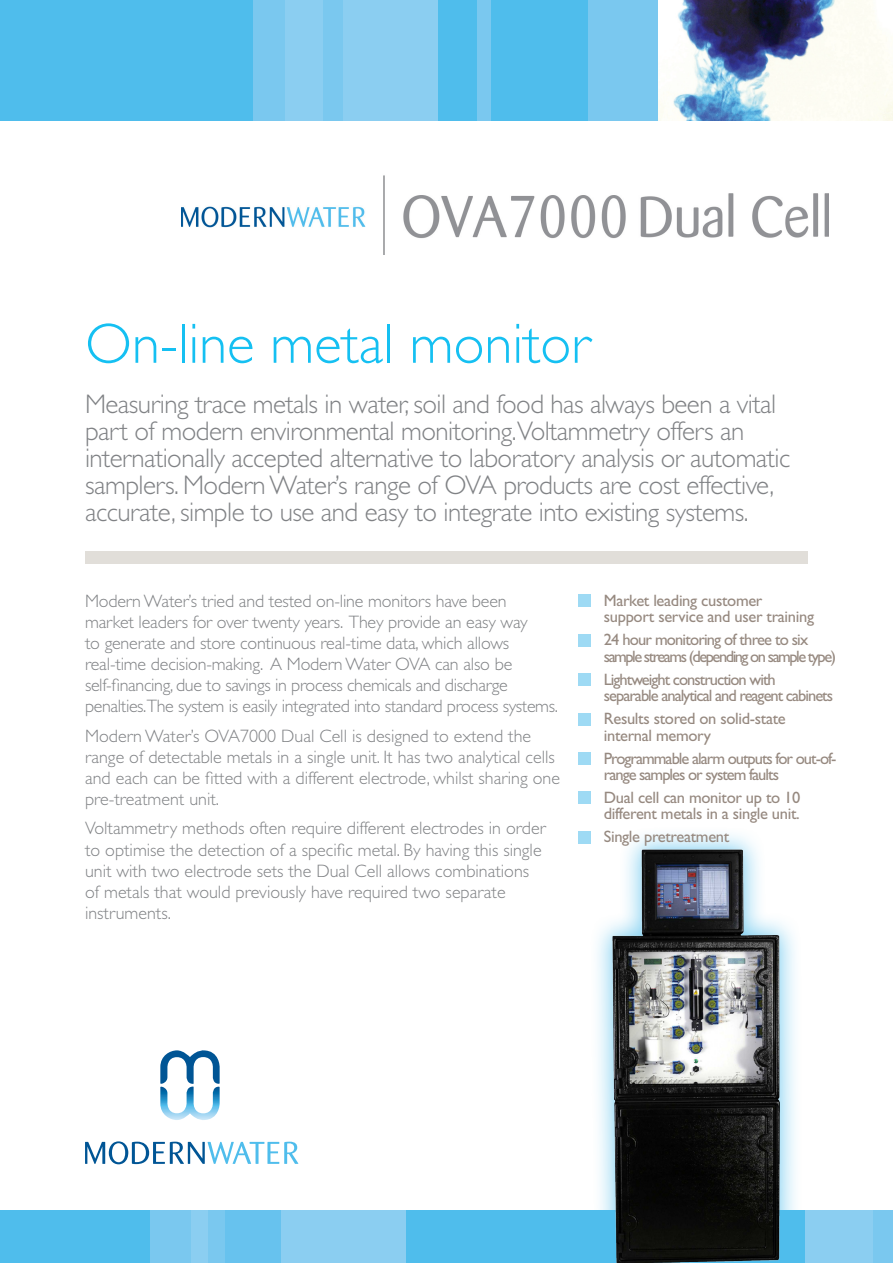
<style>
.page{position:relative;width:893px;height:1263px;background:#fff}
.page>*{position:absolute;margin:0;border:0;box-sizing:border-box;transform-origin:0 0}
.t1{font:300 57px "Gill Sans";color:#15c0f2}
.t2{font:300 27px/27px "Gill Sans";letter-spacing:-.02em;color:#808285}
.t3{font:300 18px/21px "Gill Sans";color:#808285}
.t4{font:16.5px/16.5px "Gill Sans";letter-spacing:-.02em;color:#968980}
.t5{font:16.5px/16.5px "Gill Sans";letter-spacing:-.05em;color:#968980}
.t6{font:16.5px/16.5px "Gill Sans";letter-spacing:-.09em;color:#968980}
</style>
<div class="page">
<div style="left:191px;top:1210px;width:215px;height:53px;background:#8bcef1"></div>
<div style="left:0;top:1210px;width:173px;height:53px;background:#4fbdec"></div>
<div style="left:151px;top:1210px;width:40px;height:53px;background:#7ac8ef"></div>
<div style="left:208px;top:1210px;width:17px;height:53px;background:#7ac8ef"></div>
<div style="left:406px;top:1210px;width:399px;height:53px;background:#4fbdec"></div>
<div style="left:805px;top:1210px;width:68px;height:53px;background:#8bcef1"></div>
<div style="left:873px;top:1210px;width:20px;height:53px;background:#7ac8ef"></div>
<div style="left:225px;top:1210px;width:56px;height:53px;background:#67c2ee"></div>
<svg style="left:160px;top:1050px;width:60px;height:70px"></svg>
<svg style="left:85px;top:1141px;width:213px;height:23px"></svg>
<div style="left:0;top:0;width:253px;height:120px;background:#4fbdec"></div>
<div style="left:310px;top:0;width:279px;height:120px;background:#4fbdec"></div>
<div style="left:477px;top:0;width:14px;height:120px;background:#7ac8ef"></div>
<div style="left:589px;top:0;width:70px;height:120px;background:#7ac8ef"></div>
<img style="left:658px;top:0;width:235px;height:120px">
<div style="left:253px;top:0;width:34px;height:120px;background:#7ac8ef"></div>
<div style="left:286px;top:0;width:37px;height:120px;background:#8bcef1"></div>
<div style="left:323px;top:0;width:20px;height:120px;background:#7ac8ef"></div>
<div style="left:343px;top:0;width:94px;height:120px;background:#8bcef1"></div>
<div style="left:85px;top:551px;width:723px;height:13px;background:#e1ded9"></div>
<img style="left:181px;top:175px;width:647px;height:79px">
<img style="left:578px;top:835px;width:217px;height:428px">
<div style="left:578px;top:595px;width:13px;height:12px;background:#9edaf4"></div>
<div style="left:578px;top:634px;width:13px;height:12px;background:#9edaf4"></div>
<div style="left:578px;top:673px;width:13px;height:13px;background:#9edaf4"></div>
<div style="left:578px;top:713px;width:13px;height:12px;background:#9edaf4"></div>
<div style="left:578px;top:752px;width:13px;height:12px;background:#9edaf4"></div>
<div style="left:578px;top:792px;width:13px;height:12px;background:#9edaf4"></div>
<div style="left:578px;top:831px;width:13px;height:12px;background:#9edaf4"></div>
<p class="t1" style="left:85px;top:312px;width:507px">On-line metal monitor</p>
<p class="t2" style="left:85px;top:391px;width:707px">Measuring trace metals in water, soil and food has always been a vital part of modern environmental monitoring.Voltammetry offers an internationally accepted alternative to laboratory analysis or automatic samplers. Modern Water’s range of OVA products are cost effective, accurate, simple to use and easy to integrate into existing systems.</p>
<p class="t3" style="left:85px;top:591px;width:474px">Modern Water’s tried and tested on-line monitors have been market leaders for over twenty years. They provide an easy way<br>to generate and store continuous real-time data, which allows real-time decision-making. A Modern Water OVA can also be self-financing, due to savings in process chemicals and discharge penalties.The system is easily integrated into standard process systems.</p>
<p class="t3" style="left:85px;top:726px;width:476px">Modern Water’s OVA7000 Dual Cell is designed to extend the range of detectable metals in a single unit. It has two analytical cells and each can be fitted with a different electrode, whilst sharing one pre-treatment unit.</p>
<p class="t3" style="left:85px;top:818px;width:462px">Voltammetry methods often require different electrodes in order to optimise the detection of a specific metal. By having this single unit with two electrode sets the Dual Cell allows combinations of metals that would previously have required two separate instruments.</p>
<p class="t4" style="left:604px;top:592px;width:212px">Market leading customer support service and user training</p>
<p class="t6" style="left:604px;top:632px;width:234px">24 hour monitoring of three to six sample streams (depending on sample type)</p>
<p class="t5" style="left:604px;top:671px;width:231px">Lightweight construction with separable analytical and reagent cabinets</p>
<p class="t4" style="left:604px;top:710px;width:184px">Results stored on solid-state internal memory</p>
<p class="t5" style="left:604px;top:750px;width:234px">Programmable alarm outputs for out-of&shy;range samples or system faults</p>
<p class="t4" style="left:604px;top:789px;width:198px">Dual cell can monitor up to 10 different metals in a single unit.</p>
<p class="t4" style="left:604px;top:828px;width:127px">Single pretreatment</p>
</div>
